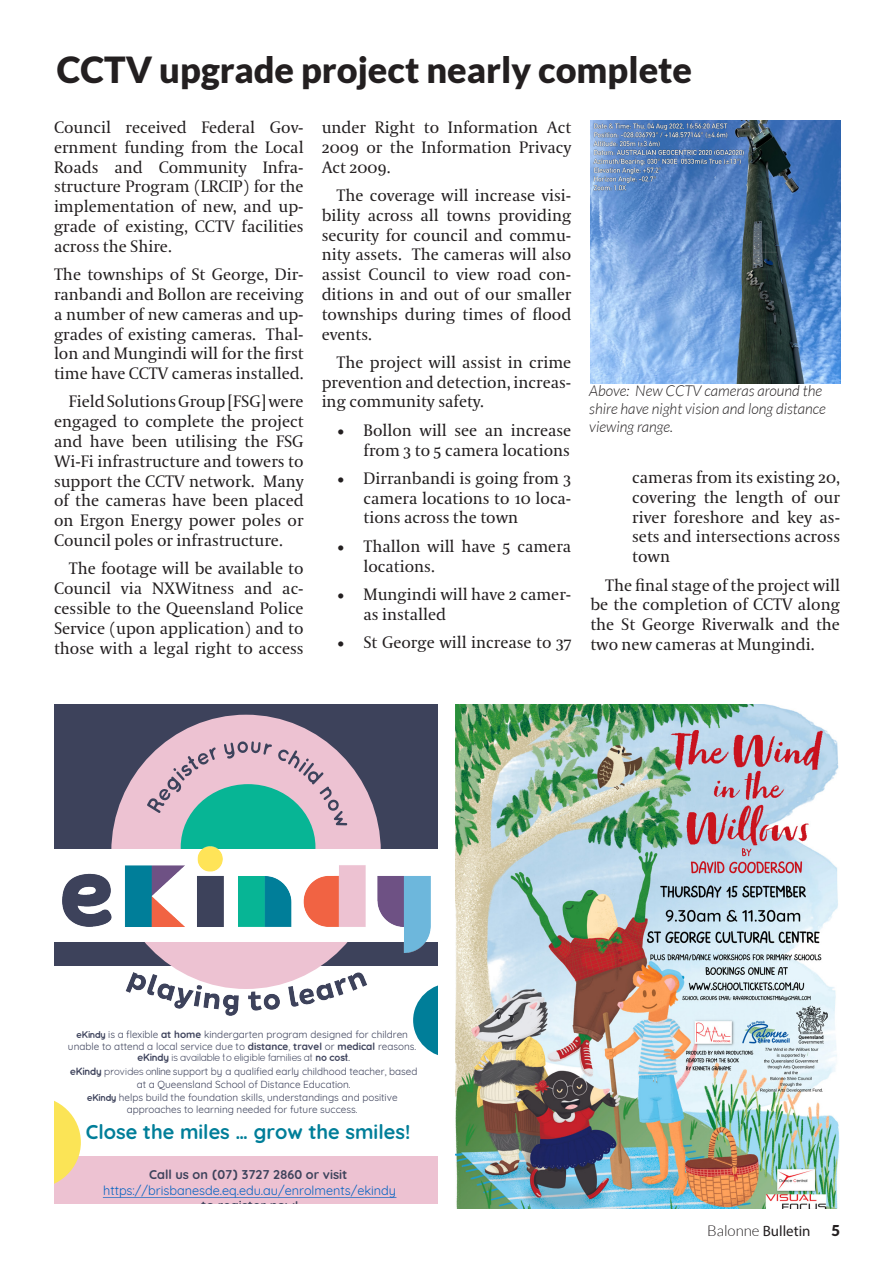
<style>
.page{position:relative;width:893px;height:1263px;background:#fff}
.page>*{position:absolute;margin:0;border:0;box-sizing:border-box;transform-origin:0 0}
.Heading_Small{font:900 36px "Lato";color:#231f20}
.t1{font:700 20.1px "Quicksand";color:#007e99}
.Body_Text{font:16.5px/19.8px "Coranto 2";color:#231f20;text-align:justify}
.First_Paragraph{font:16.5px/19.8px "Coranto 2";color:#231f20;text-align:justify}
.t2{font:italic 300 15px/18px "Lato";color:#231f20}
.t3{font:15px "Myriad Pro";color:#231f20}
.t4{font:900 15px "Lato";color:#231f20}
.t5{font:12.75px/15.9px "Quicksand";color:#0563c1;text-align:center}
.t6{font:700 12.75px "Quicksand";color:#3d425b}
.t7{font:10.65px "Quicksand";letter-spacing:-.085em;color:#3d425b}
.t8{font:10.05px/12.6px "Quicksand";color:#3d425b;text-align:center}
.s1{font-weight:700}
.s2{font-weight:700;font-size:10.65px}
.s3{font-size:10.65px}
.s4{font-weight:700;color:#3d425b}
.s5{font-weight:700;font-size:13.35px;color:#3d425b}
.s6{font-style:inherit}
.s7{font-family:"Lato";font-weight:300}
</style>
<div class="page">
<img style="left:456px;top:704px;width:384px;height:505px">
<img style="left:590px;top:120px;width:250px;height:263px">
<div style="left:54px;top:1156px;width:383px;height:47px;background:#edc2d2"></div>
<div style="left:54px;top:704px;width:383px;height:262px;background:#3d425b"></div>
<div style="left:111px;top:715px;width:270px;height:274px;background:#edc2d2;border-radius:50%"></div>
<div style="left:181px;top:784px;width:134px;height:126px;background:#07b595;border-radius:50%"></div>
<div style="left:54px;top:850px;width:383px;height:92px;background:#fff"></div>
<svg style="left:54px;top:1100px;width:27px;height:84px"></svg>
<svg style="left:413px;top:986px;width:24px;height:69px"></svg>
<img style="left:62px;top:847px;width:369px;height:169px">
<svg style="left:103px;top:1197px;width:293px;height:1px"></svg>
<svg style="left:147px;top:747px;width:69px;height:66px"></svg>
<svg style="left:224px;top:741px;width:48px;height:17px"></svg>
<svg style="left:278px;top:749px;width:69px;height:76px"></svg>
<p class="Heading_Small" style="left:57px;top:49px;width:637px">CCTV upgrade project nearly complete</p>
<p class="First_Paragraph" style="left:54px;top:118px;width:251px">Council received Federal Gov&shy;ernment funding from the Local Roads and Community Infra&shy;structure Program (LRCIP) for the implementation of new, and up&shy;grade of existing, CCTV facilities across the Shire.</p>
<p class="First_Paragraph" style="left:54px;top:265px;width:251px">The townships of St George, Dir&shy;ranbandi and Bollon are receiving a number of new cameras and up&shy;grades of existing cameras. Thal&shy;lon and Mungindi will for the first time have CCTV cameras installed.</p>
<p class="Body_Text" style="left:54px;top:392px;width:251px;text-indent:15px">Field Solutions Group [FSG] were engaged to complete the project and have been utilising the FSG Wi-Fi infrastructure and towers to support the CCTV network. Many of the cameras have been placed on Ergon Energy power poles or Council poles or infrastructure.</p>
<p class="Body_Text" style="left:54px;top:559px;width:251px;text-indent:15px">The footage will be available to Council via NXWitness and ac&shy;cessible to the Queensland Police Service (upon application) and to those with a legal right to access</p>
<p class="Body_Text" style="left:322px;top:118px;width:251px">under Right to Information Act 2009 or the Information Privacy Act 2009.</p>
<p class="Body_Text" style="left:322px;top:186px;width:251px;text-indent:15px">The coverage will increase visi&shy;bility across all towns providing security for council and commu&shy;nity assets. The cameras will also assist Council to view road con&shy;ditions in and out of our smaller townships during times of flood events.</p>
<p class="Body_Text" style="left:322px;top:353px;width:251px;text-indent:15px">The project will assist in crime prevention and detection, increas&shy;ing community safety.</p>
<p class="Body_Text" style="left:337px;top:421px;width:236px;text-align:right">• Bollon will see an increase from 3 to 5 camera locations</p>
<p class="Body_Text" style="left:364px;top:469px;width:209px;text-indent:-27px">• Dirranbandi is going from 3 camera locations to 10 loca&shy;tions across the town</p>
<p class="Body_Text" style="left:364px;top:537px;width:209px;text-indent:-27px">• Thallon will have 5 camera locations.</p>
<p class="Body_Text" style="left:364px;top:585px;width:209px;text-indent:-27px">• Mungindi will have 2 camer&shy;as installed</p>
<p class="Body_Text" style="left:337px;top:633px;width:236px">• St George will increase to 37</p>
<p class="t2" style="left:589px;top:382px;width:238px">Above: New CCTV cameras around the shire have night vision and long distance viewing range.</p>
<p class="Body_Text" style="left:632px;top:468px;width:209px">cameras from its existing 20, covering the length of our river foreshore and key as&shy;sets and intersections across town</p>
<p class="Body_Text" style="left:590px;top:576px;width:251px;text-indent:15px">The final stage of the project will be the completion of CCTV along the St George Riverwalk and the two new cameras at Mungindi.</p>
<p class="t8" style="left:68px;top:1028px;width:350px;line-height:12px"><span class="s1">eKindy</span> is a flexible <span class="s1">at home</span> kindergarten program designed for children unable to attend a local service due to <span class="s1">distance</span>, <span class="s1">travel</span> or <span class="s1">medical</span> reasons.</p>
<p class="t7" style="left:137px;top:1051px;width:215px"><span class="s1">eKindy</span> is available to eligible families at <span class="s1">no cost</span>.</p>
<p class="t8" style="left:70px;top:1064px;width:349px"><span class="s2">eKindy</span><span class="s3">provideso</span>nline support by a qualified early childhood teacher, based at a Queensland School of Distance Education.<br><span class="s1">eKindy</span> helps build the foundation skills, understandings and positive approaches to learning needed for future success.</p>
<p class="t1" style="left:86px;top:1115px;width:326px">Close the miles … grow the smiles!</p>
<p class="t5" style="left:103px;top:1166px;width:294px"><span class="s4">Call us on</span> <span class="s5">(</span><span class="s4">07</span><span class="s5">)</span> <span class="s4">3727 2860 or visit </span>https://brisbanesde.eq.edu.au/enrolments/ekindy</p>
<p class="t6" style="left:201px;top:1195px;width:98px">to register now<span class="s6">!</span></p>
<p class="t3" style="left:707px;top:1221px;width:105px"><span class="s7">Balonne</span> Bulletin</p>
<p class="t4" style="left:831px;top:1221px;width:10px">5</p>
</div>
